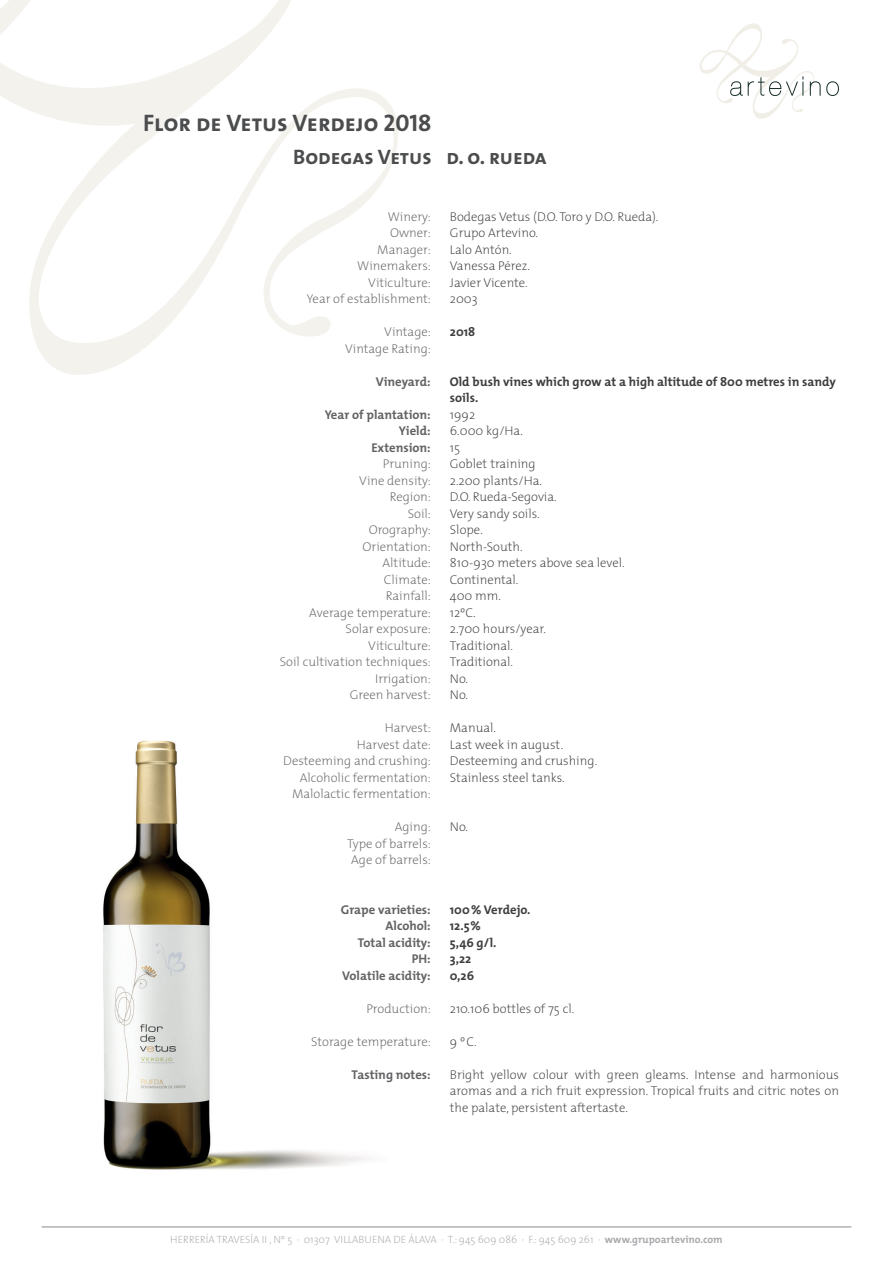
<style>
.page{position:relative;width:893px;height:1263px;background:#fff}
.page>*{position:absolute;margin:0;border:0;box-sizing:border-box;transform-origin:0 0}
.t1{font:24px "The Mix Bold Caps";color:#4b4c4d}
.t2{font:21px "The Mix Bold Caps";color:#4b4c4d}
.t3{font:200 12.75px/16.5px "The Mix";color:#3e3e3f;text-align:justify}
.t4{font:200 12.75px "The Mix";color:#636366}
.t5{font:700 12.75px "The Mix";color:#636366}
.t6{font:700 12.75px/16.5px "The Mix";color:#3e3e3f}
.t7{font:200 10.5px "The Mix";color:#a8a9ad}
.s1{font-weight:700}
</style>
<div class="page">
<img style="left:103px;top:740px;width:265px;height:430px">
<svg style="left:0;top:0;width:398px;height:375px"></svg>
<svg style="left:699px;top:23px;width:140px;height:96px"></svg>
<hr style="left:42px;top:1227px;width:809px;height:1px;background:#8a8c8f">
<p class="t1" style="left:143px;top:103px;width:290px">Flor de Vetus Verdejo 2018</p>
<p class="t2" style="left:293px;top:140px;width:140px">Bodegas Vetus</p>
<p class="t2" style="left:446px;top:140px;width:102px">d. o. rueda</p>
<p class="t4" style="left:388px;top:206px;width:45px">Winery:</p>
<p class="t4" style="left:390px;top:222px;width:42px">Owner:</p>
<p class="t4" style="left:377px;top:239px;width:55px">Manager:</p>
<p class="t4" style="left:357px;top:255px;width:75px">Winemakers:</p>
<p class="t4" style="left:368px;top:272px;width:64px">Viticulture:</p>
<p class="t4" style="left:307px;top:288px;width:125px">Year of establishment:</p>
<p class="t4" style="left:384px;top:321px;width:48px">Vintage:</p>
<p class="t4" style="left:345px;top:338px;width:87px">Vintage Rating:</p>
<p class="t5" style="left:376px;top:371px;width:56px">Vineyard:</p>
<p class="t5" style="left:325px;top:404px;width:108px">Year of plantation:</p>
<p class="t5" style="left:399px;top:420px;width:33px">Yield:</p>
<p class="t5" style="left:371px;top:437px;width:61px">Extension:</p>
<p class="t4" style="left:383px;top:453px;width:50px">Pruning:</p>
<p class="t4" style="left:359px;top:470px;width:73px">Vine density:</p>
<p class="t4" style="left:390px;top:486px;width:43px">Region:</p>
<p class="t4" style="left:408px;top:503px;width:25px">Soil:</p>
<p class="t4" style="left:369px;top:519px;width:64px">Orography:</p>
<p class="t4" style="left:363px;top:536px;width:70px">Orientation:</p>
<p class="t4" style="left:383px;top:552px;width:50px">Altitude:</p>
<p class="t4" style="left:384px;top:569px;width:48px">Climate:</p>
<p class="t4" style="left:386px;top:585px;width:47px">Rainfall:</p>
<p class="t4" style="left:309px;top:602px;width:123px">Average temperature:</p>
<p class="t4" style="left:346px;top:618px;width:87px">Solar exposure:</p>
<p class="t4" style="left:368px;top:635px;width:64px">Viticulture:</p>
<p class="t4" style="left:280px;top:651px;width:153px">Soil cultivation techniques:</p>
<p class="t4" style="left:375px;top:668px;width:57px">Irrigation:</p>
<p class="t4" style="left:350px;top:684px;width:83px">Green harvest:</p>
<p class="t4" style="left:385px;top:717px;width:48px">Harvest:</p>
<p class="t4" style="left:357px;top:734px;width:76px">Harvest date:</p>
<p class="t4" style="left:283px;top:750px;width:149px">Desteeming and crushing:</p>
<p class="t4" style="left:300px;top:767px;width:133px">Alcoholic fermentation:</p>
<p class="t4" style="left:292px;top:783px;width:140px">Malolactic fermentation:</p>
<p class="t4" style="left:395px;top:816px;width:38px">Aging:</p>
<p class="t4" style="left:347px;top:833px;width:85px">Type of barrels:</p>
<p class="t4" style="left:351px;top:849px;width:81px">Age of barrels:</p>
<p class="t5" style="left:341px;top:899px;width:91px">Grape varieties:</p>
<p class="t5" style="left:386px;top:915px;width:47px">Alcohol:</p>
<p class="t5" style="left:358px;top:932px;width:74px">Total acidity:</p>
<p class="t5" style="left:412px;top:948px;width:21px">PH:</p>
<p class="t5" style="left:342px;top:965px;width:90px">Volatile acidity:</p>
<p class="t4" style="left:366px;top:998px;width:66px">Production:</p>
<p class="t4" style="left:311px;top:1031px;width:121px">Storage temperature:</p>
<p class="t5" style="left:352px;top:1064px;width:81px">Tasting notes:</p>
<p class="t3" style="left:450px;top:208px;width:210px">Bodegas Vetus (D.O. Toro y D.O. Rueda).</p>
<p class="t3" style="left:450px;top:224px;width:90px">Grupo Artevino.</p>
<p class="t3" style="left:450px;top:241px;width:63px">Lalo Antón.</p>
<p class="t3" style="left:450px;top:257px;width:82px">Vanessa Pérez.</p>
<p class="t3" style="left:450px;top:274px;width:79px">Javier Vicente.</p>
<p class="t3" style="left:450px;top:290px;width:29px">2003</p>
<p class="t6" style="left:450px;top:323px;width:27px">2018</p>
<p class="t6" style="left:450px;top:373px;width:387px">Old bush vines which grow at a high altitude of 800 metres in sandy soils.</p>
<p class="t3" style="left:450px;top:406px;width:27px">1992</p>
<p class="t3" style="left:450px;top:422px;width:75px">6.000 kg/Ha.</p>
<p class="t3" style="left:450px;top:439px;width:12px">15</p>
<p class="t3" style="left:450px;top:455px;width:87px">Goblet training</p>
<p class="t3" style="left:450px;top:472px;width:94px">2.200 plants/Ha.</p>
<p class="t3" style="left:450px;top:488px;width:108px">D.O. Rueda-Segovia.</p>
<p class="t3" style="left:450px;top:505px;width:91px">Very sandy soils.</p>
<p class="t3" style="left:450px;top:521px;width:35px">Slope.</p>
<p class="t3" style="left:450px;top:538px;width:74px">North-South.</p>
<p class="t3" style="left:450px;top:554px;width:176px">810-930 meters above sea level.</p>
<p class="t3" style="left:450px;top:571px;width:70px">Continental.</p>
<p class="t3" style="left:450px;top:587px;width:53px">400 mm.</p>
<p class="t3" style="left:450px;top:604px;width:27px">12ºC.</p>
<p class="t3" style="left:450px;top:620px;width:98px">2.700 hours/year.</p>
<p class="t3" style="left:450px;top:637px;width:65px">Traditional.</p>
<p class="t3" style="left:450px;top:653px;width:65px">Traditional.</p>
<p class="t3" style="left:450px;top:670px;width:20px">No.</p>
<p class="t3" style="left:450px;top:686px;width:20px">No.</p>
<p class="t3" style="left:450px;top:719px;width:48px">Manual.</p>
<p class="t3" style="left:450px;top:736px;width:115px">Last week in august.</p>
<p class="t3" style="left:450px;top:752px;width:149px">Desteeming and crushing.</p>
<p class="t3" style="left:450px;top:769px;width:116px">Stainless steel tanks.</p>
<p class="t3" style="left:450px;top:818px;width:20px">No.</p>
<p class="t6" style="left:450px;top:901px;width:82px">100% Verdejo.</p>
<p class="t6" style="left:450px;top:917px;width:33px">12.5%</p>
<p class="t6" style="left:450px;top:934px;width:48px">5,46 g/l.</p>
<p class="t6" style="left:450px;top:950px;width:23px">3,22</p>
<p class="t6" style="left:450px;top:967px;width:26px">0,26</p>
<p class="t3" style="left:450px;top:1000px;width:126px">210.106 bottles of 75 cl.</p>
<p class="t3" style="left:450px;top:1033px;width:28px">9 ºC.</p>
<p class="t3" style="left:450px;top:1066px;width:391px">Bright yellow colour with green gleams. Intense and harmonious aromas and a rich fruit expression. Tropical fruits and citric notes on the palate, persistent aftertaste.</p>
<p class="t7" style="left:170px;top:1231px;width:554px">HERRERÍA TRAVESÍA II , Nº 5 · 01307 VILLABUENA DE ÁLAVA · T.: 945 609 086 · F.: 945 609 261 · <span class="s1">www.grupoartevino.com</span></p>
</div>
